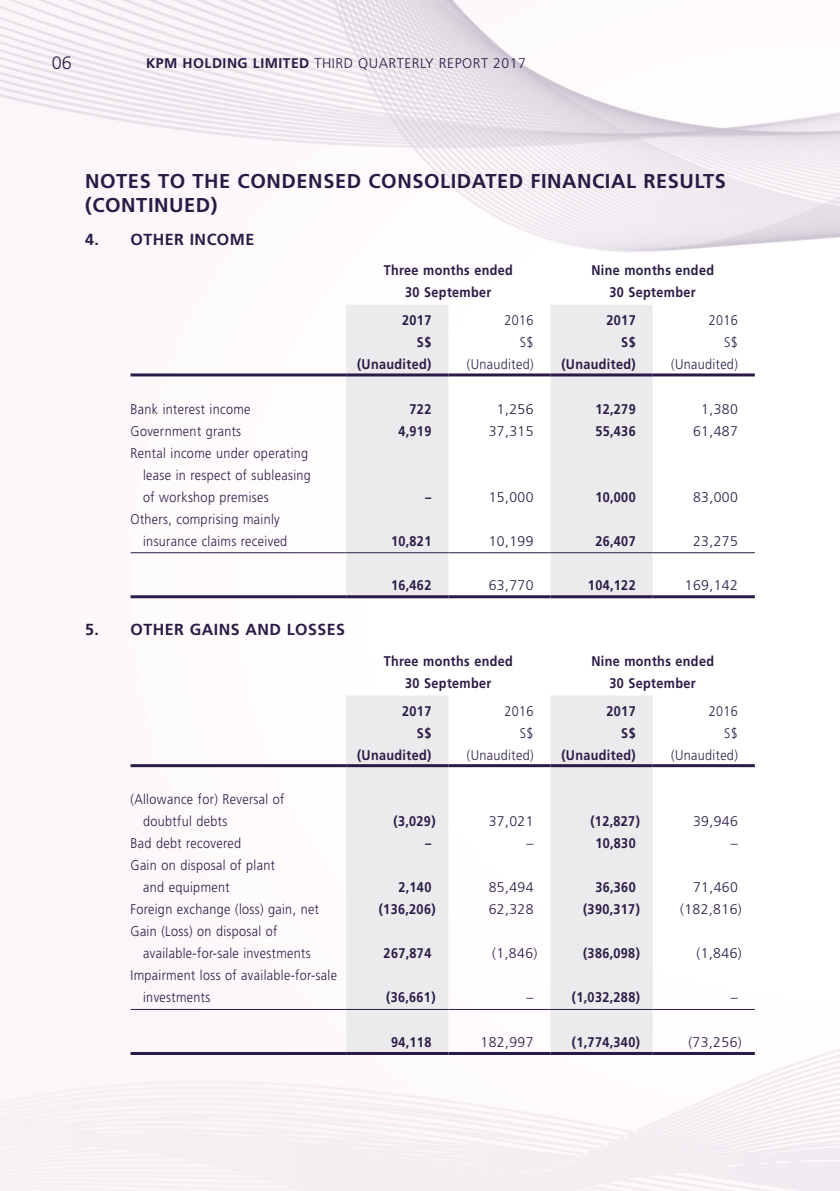
<style>
.page{position:relative;width:840px;height:1191px;background:#fff}
.page>*{position:absolute;margin:0;border:0;box-sizing:border-box;transform-origin:0 0}
.t1{font:700 20px/24px "Frutiger LT Std";letter-spacing:.03em;color:#2a1b46}
.t2{font:300 18px "Frutiger LT Std";color:#2a1b46}
.t3{font:700 16px "Frutiger LT Std";letter-spacing:.03em;color:#2a1b46}
.t4{font:300 14px/22px "Frutiger LT Std";letter-spacing:.03em;color:#2a1b46;scale:.9 1}
.t5{font:700 14px/22px "Frutiger LT Std";letter-spacing:.03em;color:#2a1b46;text-align:center;scale:.9 1}
.t6{font:300 14px "Frutiger LT Std";letter-spacing:.03em;color:#2a1b46}
.s1{font-weight:700}
</style>
<div class="page">
<img style="left:0;top:0;width:839px;height:1191px">
<svg style="left:346px;top:305px;width:306px;height:290px;fill:#ebeaed"></svg>
<hr style="left:130px;top:373px;width:216px;height:3px;background:#2a1b46">
<hr style="left:346px;top:373px;width:102px;height:3px;background:#2a1b46">
<hr style="left:448px;top:373px;width:102px;height:3px;background:#2a1b46">
<hr style="left:550px;top:373px;width:102px;height:3px;background:#2a1b46">
<hr style="left:652px;top:373px;width:102px;height:3px;background:#2a1b46">
<hr style="left:130px;top:552px;width:216px;height:1px;background:#2a1b46">
<hr style="left:346px;top:552px;width:102px;height:1px;background:#2a1b46">
<hr style="left:448px;top:552px;width:102px;height:1px;background:#2a1b46">
<hr style="left:550px;top:552px;width:102px;height:1px;background:#2a1b46">
<hr style="left:652px;top:552px;width:102px;height:1px;background:#2a1b46">
<hr style="left:130px;top:595px;width:216px;height:3px;background:#2a1b46">
<hr style="left:346px;top:595px;width:102px;height:3px;background:#2a1b46">
<hr style="left:448px;top:595px;width:102px;height:3px;background:#2a1b46">
<hr style="left:550px;top:595px;width:102px;height:3px;background:#2a1b46">
<hr style="left:652px;top:595px;width:102px;height:3px;background:#2a1b46">
<svg style="left:346px;top:695px;width:306px;height:357px;fill:#ebeaed"></svg>
<hr style="left:130px;top:764px;width:216px;height:3px;background:#2a1b46">
<hr style="left:346px;top:764px;width:102px;height:3px;background:#2a1b46">
<hr style="left:448px;top:764px;width:102px;height:3px;background:#2a1b46">
<hr style="left:550px;top:764px;width:102px;height:3px;background:#2a1b46">
<hr style="left:652px;top:764px;width:102px;height:3px;background:#2a1b46">
<hr style="left:130px;top:1009px;width:216px;height:1px;background:#2a1b46">
<hr style="left:346px;top:1009px;width:102px;height:1px;background:#2a1b46">
<hr style="left:448px;top:1009px;width:102px;height:1px;background:#2a1b46">
<hr style="left:550px;top:1009px;width:102px;height:1px;background:#2a1b46">
<hr style="left:652px;top:1009px;width:102px;height:1px;background:#2a1b46">
<hr style="left:130px;top:1052px;width:216px;height:3px;background:#2a1b46">
<hr style="left:346px;top:1052px;width:102px;height:3px;background:#2a1b46">
<hr style="left:448px;top:1052px;width:102px;height:3px;background:#2a1b46">
<hr style="left:550px;top:1052px;width:102px;height:3px;background:#2a1b46">
<hr style="left:652px;top:1052px;width:102px;height:3px;background:#2a1b46">
<p class="t2" style="left:52px;top:52px;width:22px">06</p>
<p class="t6" style="left:146px;top:55px;width:381px"><span class="s1">KPM HOLDING LIMITED</span> THIRD QUARTERLY REPORT 2017</p>
<h1 class="t1" style="left:85px;top:169px;width:642px">NOTES TO THE CONDENSED CONSOLIDATED FINANCIAL RESULTS (CONTINUED)</h1>
<p class="t3" style="left:85px;top:229px;width:170px">4. OTHER INCOME</p>
<p class="t5" style="left:383px;top:259px;width:145px">Three months ended<br>30 September</p>
<p class="t5" style="left:591px;top:259px;width:138px">Nine months ended<br>30 September</p>
<p class="t5" style="left:402px;top:309px;width:34px">2017</p>
<p class="t4" style="left:504px;top:309px;width:34px">2016</p>
<p class="t5" style="left:606px;top:309px;width:34px">2017</p>
<p class="t4" style="left:708px;top:309px;width:34px">2016</p>
<p class="t5" style="left:417px;top:331px;width:17px">S$</p>
<p class="t4" style="left:519px;top:331px;width:17px">S$</p>
<p class="t5" style="left:621px;top:331px;width:17px">S$</p>
<p class="t4" style="left:723px;top:331px;width:17px">S$</p>
<p class="t5" style="left:357px;top:353px;width:84px">(Unaudited)</p>
<p class="t4" style="left:466px;top:353px;width:75px">(Unaudited)</p>
<p class="t5" style="left:561px;top:353px;width:84px">(Unaudited)</p>
<p class="t4" style="left:670px;top:353px;width:75px">(Unaudited)</p>
<p class="t4" style="left:130px;top:398px;width:135px">Bank interest income</p>
<p class="t5" style="left:409px;top:398px;width:26px">722</p>
<p class="t6" style="left:496px;top:401px;width:38px">1,256</p>
<p class="t5" style="left:595px;top:398px;width:46px">12,279</p>
<p class="t6" style="left:700px;top:401px;width:38px">1,380</p>
<p class="t4" style="left:130px;top:420px;width:124px">Government grants</p>
<p class="t5" style="left:398px;top:420px;width:38px">4,919</p>
<p class="t6" style="left:488px;top:423px;width:46px">37,315</p>
<p class="t5" style="left:595px;top:420px;width:46px">55,436</p>
<p class="t6" style="left:692px;top:423px;width:46px">61,487</p>
<p class="t4" style="left:143px;top:442px;width:188px;text-indent:-13px">Rental income under operating lease in respect of subleasing of workshop premises</p>
<p class="t5" style="left:425px;top:486px;width:9px">–</p>
<p class="t6" style="left:488px;top:489px;width:46px">15,000</p>
<p class="t5" style="left:595px;top:486px;width:46px">10,000</p>
<p class="t6" style="left:692px;top:489px;width:46px">83,000</p>
<p class="t4" style="left:143px;top:508px;width:162px;text-indent:-13px">Others, comprising mainly insurance claims received</p>
<p class="t3" style="left:85px;top:620px;width:261px">5. OTHER GAINS AND LOSSES</p>
<p class="t4" style="left:143px;top:788px;width:158px;text-indent:-13px">(Allowance for) Reversal of doubtful debts</p>
<p class="t5" style="left:391px;top:530px;width:46px">10,821</p>
<p class="t6" style="left:488px;top:533px;width:46px">10,199</p>
<p class="t5" style="left:595px;top:530px;width:46px">26,407</p>
<p class="t6" style="left:692px;top:533px;width:46px">23,275</p>
<p class="t5" style="left:391px;top:574px;width:46px">16,462</p>
<p class="t6" style="left:488px;top:578px;width:46px">63,770</p>
<p class="t5" style="left:587px;top:574px;width:54px">104,122</p>
<p class="t6" style="left:684px;top:578px;width:54px">169,142</p>
<p class="t5" style="left:383px;top:650px;width:145px">Three months ended<br>30 September</p>
<p class="t5" style="left:591px;top:650px;width:138px">Nine months ended<br>30 September</p>
<p class="t5" style="left:402px;top:700px;width:34px">2017</p>
<p class="t4" style="left:504px;top:700px;width:34px">2016</p>
<p class="t5" style="left:606px;top:700px;width:34px">2017</p>
<p class="t4" style="left:708px;top:700px;width:34px">2016</p>
<p class="t5" style="left:417px;top:722px;width:17px">S$</p>
<p class="t4" style="left:519px;top:722px;width:17px">S$</p>
<p class="t5" style="left:621px;top:722px;width:17px">S$</p>
<p class="t4" style="left:723px;top:722px;width:17px">S$</p>
<p class="t5" style="left:357px;top:744px;width:84px">(Unaudited)</p>
<p class="t4" style="left:466px;top:744px;width:75px">(Unaudited)</p>
<p class="t5" style="left:561px;top:744px;width:84px">(Unaudited)</p>
<p class="t4" style="left:670px;top:744px;width:75px">(Unaudited)</p>
<p class="t5" style="left:393px;top:810px;width:48px">(3,029)</p>
<p class="t6" style="left:488px;top:813px;width:46px">37,021</p>
<p class="t5" style="left:590px;top:810px;width:56px">(12,827)</p>
<p class="t6" style="left:692px;top:813px;width:46px">39,946</p>
<p class="t4" style="left:130px;top:832px;width:124px">Bad debt recovered</p>
<p class="t5" style="left:425px;top:832px;width:9px">–</p>
<p class="t6" style="left:526px;top:835px;width:8px">–</p>
<p class="t5" style="left:595px;top:832px;width:46px">10,830</p>
<p class="t6" style="left:730px;top:835px;width:8px">–</p>
<p class="t4" style="left:143px;top:854px;width:148px;text-indent:-13px">Gain on disposal of plant and equipment</p>
<p class="t5" style="left:398px;top:876px;width:38px">2,140</p>
<p class="t6" style="left:488px;top:879px;width:46px">85,494</p>
<p class="t5" style="left:595px;top:876px;width:46px">36,360</p>
<p class="t6" style="left:692px;top:879px;width:46px">71,460</p>
<p class="t4" style="left:130px;top:898px;width:211px">Foreign exchange (loss) gain, net</p>
<p class="t5" style="left:378px;top:898px;width:65px">(136,206)</p>
<p class="t6" style="left:488px;top:901px;width:46px">62,328</p>
<p class="t5" style="left:582px;top:898px;width:65px">(390,317)</p>
<p class="t6" style="left:679px;top:901px;width:63px">(182,816)</p>
<p class="t4" style="left:143px;top:920px;width:187px;text-indent:-13px">Gain (Loss) on disposal of available-for-sale investments</p>
<p class="t5" style="left:383px;top:942px;width:54px">267,874</p>
<p class="t6" style="left:492px;top:945px;width:47px">(1,846)</p>
<p class="t5" style="left:582px;top:942px;width:65px">(386,098)</p>
<p class="t6" style="left:696px;top:945px;width:47px">(1,846)</p>
<p class="t4" style="left:143px;top:964px;width:217px;text-indent:-13px">Impairment loss of available-for-sale investments</p>
<p class="t5" style="left:386px;top:986px;width:56px">(36,661)</p>
<p class="t6" style="left:526px;top:989px;width:8px">–</p>
<p class="t5" style="left:571px;top:986px;width:77px">(1,032,288)</p>
<p class="t6" style="left:730px;top:989px;width:8px">–</p>
<p class="t5" style="left:391px;top:1031px;width:46px">94,118</p>
<p class="t6" style="left:480px;top:1034px;width:54px">182,997</p>
<p class="t5" style="left:571px;top:1031px;width:77px">(1,774,340)</p>
<p class="t6" style="left:688px;top:1034px;width:55px">(73,256)</p>
</div>
